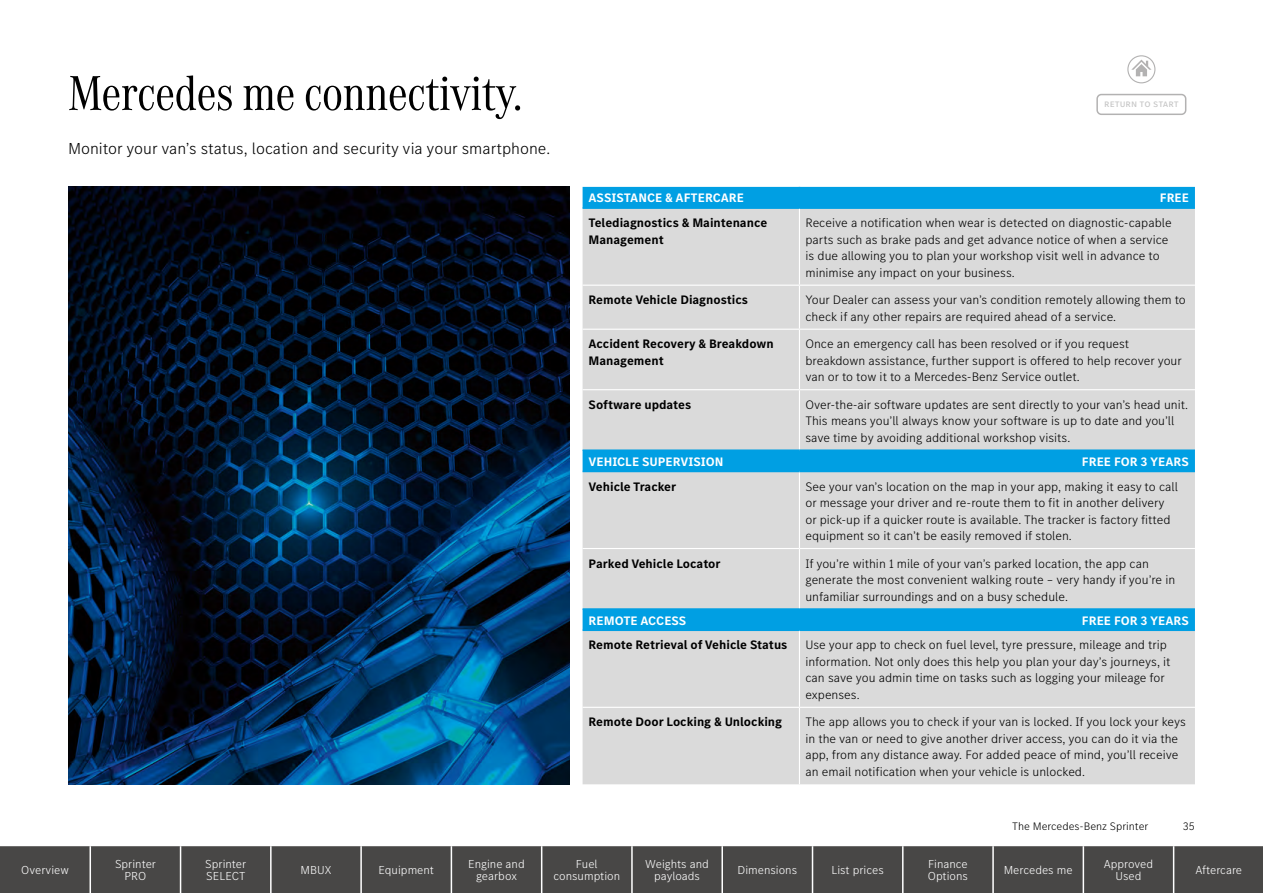
<style>
.page{position:relative;width:1263px;height:893px;background:#fff}
.page>*{position:absolute;margin:0;border:0;box-sizing:border-box;transform-origin:0 0}
.t1{font:51px "MB Corpo A Title Cond";letter-spacing:-.005em;color:#000}
.t2{font:300 16.5px "MB Corpo S Text";color:#000}
.t3{font:300 12.75px/16.5px "MB Corpo S Text";color:#000}
.t4{font:700 12.75px/16.5px "MB Corpo S Text";color:#000}
.t5{font:700 12.75px "MB Corpo S Text";color:#fff}
.t6{font:300 12px/12px "MB Corpo S Text";color:#fff;text-align:center}
.t7{font:300 11.25px "MB Corpo S Text";color:#000}
.t8{font:10.5px "MB Corpo S Text";color:#c6c6c6}
</style>
<div class="page">
<img style="left:68px;top:187px;width:502px;height:597px">
<div style="left:583px;top:187px;width:612px;height:20px;background:#009fe3"></div>
<svg style="left:583px;top:209px;width:612px;height:575px;background:#cad5da"></svg>
<hr style="left:799px;top:472px;width:1px;height:76px;background:#fff">
<hr style="left:583px;top:548px;width:216px;height:1px;background:#fff">
<hr style="left:799px;top:548px;width:396px;height:1px;background:#fff">
<hr style="left:799px;top:549px;width:1px;height:59px;background:#fff">
<hr style="left:799px;top:209px;width:1px;height:76px;background:#fff">
<hr style="left:583px;top:285px;width:216px;height:1px;background:#fff">
<hr style="left:799px;top:285px;width:396px;height:1px;background:#fff">
<hr style="left:799px;top:286px;width:1px;height:43px;background:#fff">
<hr style="left:583px;top:329px;width:216px;height:1px;background:#fff">
<hr style="left:799px;top:329px;width:396px;height:1px;background:#fff">
<hr style="left:799px;top:330px;width:1px;height:59px;background:#fff">
<hr style="left:583px;top:389px;width:216px;height:1px;background:#fff">
<hr style="left:799px;top:389px;width:396px;height:1px;background:#fff">
<hr style="left:799px;top:390px;width:1px;height:59px;background:#fff">
<hr style="left:799px;top:631px;width:1px;height:76px;background:#fff">
<hr style="left:583px;top:707px;width:216px;height:1px;background:#fff">
<hr style="left:799px;top:707px;width:396px;height:1px;background:#fff">
<hr style="left:799px;top:708px;width:1px;height:76px;background:#fff">
<svg style="left:799px;top:187px;width:1px;height:20px"></svg>
<hr style="left:583px;top:207px;width:216px;height:2px;background:#009fe3">
<hr style="left:799px;top:207px;width:396px;height:2px;background:#009fe3">
<hr style="left:583px;top:449px;width:216px;height:2px;background:#009fe3">
<hr style="left:799px;top:449px;width:396px;height:2px;background:#009fe3">
<svg style="left:799px;top:451px;width:1px;height:20px"></svg>
<hr style="left:583px;top:471px;width:216px;height:1px;background:#009fe3">
<hr style="left:799px;top:471px;width:396px;height:1px;background:#009fe3">
<hr style="left:583px;top:608px;width:216px;height:2px;background:#009fe3">
<hr style="left:799px;top:608px;width:396px;height:2px;background:#009fe3">
<svg style="left:799px;top:610px;width:1px;height:19px"></svg>
<hr style="left:583px;top:629px;width:216px;height:2px;background:#009fe3">
<hr style="left:799px;top:629px;width:396px;height:2px;background:#009fe3">
<div style="left:1px;top:846px;width:1261px;height:47px;background:#484746"></div>
<hr style="left:90px;top:846px;width:1px;height:47px;background:#fff">
<hr style="left:180px;top:846px;width:1px;height:47px;background:#fff">
<hr style="left:270px;top:846px;width:2px;height:47px;background:#fff">
<hr style="left:360px;top:846px;width:2px;height:47px;background:#fff">
<hr style="left:451px;top:846px;width:1px;height:47px;background:#fff">
<hr style="left:541px;top:846px;width:1px;height:47px;background:#fff">
<hr style="left:631px;top:846px;width:2px;height:47px;background:#fff">
<hr style="left:721px;top:846px;width:2px;height:47px;background:#fff">
<hr style="left:812px;top:846px;width:1px;height:47px;background:#fff">
<hr style="left:902px;top:846px;width:1px;height:47px;background:#fff">
<hr style="left:992px;top:846px;width:2px;height:47px;background:#fff">
<hr style="left:1082px;top:846px;width:2px;height:47px;background:#fff">
<hr style="left:1173px;top:846px;width:1px;height:47px;background:#fff">
<hr style="left:0;top:846px;width:1px;height:47px;background:#484746">
<div style="left:1127px;top:55px;width:28px;height:28px;border:1px solid #b3b2b2;border-radius:50%"></div>
<svg style="left:1131px;top:60px;width:20px;height:16px"></svg>
<div style="left:1096px;top:94px;width:90px;height:21px;border:2px solid #b3b2b2;border-radius:4px"></div>
<h1 class="t1" style="left:68px;top:60px;width:456px">Mercedes me connectivity.</h1>
<p class="t2" style="left:68px;top:137px;width:484px">Monitor your van’s status, location and security via your smartphone.</p>
<p class="t8" style="left:1104px;top:97px;width:76px">return to start</p>
<p class="t5" style="left:589px;top:190px;width:157px">ASSISTANCE &amp; AFTERCARE</p>
<p class="t5" style="left:1160px;top:190px;width:31px">FREE</p>
<p class="t4" style="left:589px;top:214px;width:180px">Telediagnostics &amp; Maintenance<br>Management</p>
<p class="t3" style="left:805px;top:214px;width:368px">Receive a notification when wear is detected on diagnostic-capable parts such as brake pads and get advance notice of when a service is due allowing you to plan your workshop visit well in advance to minimise any impact on your business.</p>
<p class="t4" style="left:589px;top:291px;width:161px">Remote Vehicle Diagnostics</p>
<p class="t3" style="left:805px;top:291px;width:382px">Your Dealer can assess your van’s condition remotely allowing them to check if any other repairs are required ahead of a service.</p>
<p class="t4" style="left:589px;top:335px;width:187px">Accident Recovery &amp; Breakdown<br>Management</p>
<p class="t3" style="left:805px;top:335px;width:378px">Once an emergency call has been resolved or if you request breakdown assistance, further support is offered to help recover your van or to tow it to a Mercedes-Benz Service outlet.</p>
<p class="t4" style="left:589px;top:396px;width:104px">Software updates</p>
<p class="t3" style="left:805px;top:396px;width:384px">Over-the-air software updates are sent directly to your van’s head unit.<br>This means you’ll always know your software is up to date and you’ll save time by avoiding additional workshop visits.</p>
<p class="t5" style="left:589px;top:453px;width:136px">VEHICLE SUPERVISION</p>
<p class="t5" style="left:1082px;top:453px;width:108px">FREE FOR 3 YEARS</p>
<p class="t4" style="left:589px;top:478px;width:89px">Vehicle Tracker</p>
<p class="t3" style="left:805px;top:477px;width:374px">See your van’s location on the map in your app, making it easy to call or message your driver and re-route them to fit in another delivery or pick-up if a quicker route is available. The tracker is factory fitted equipment so it can’t be easily removed if stolen.</p>
<p class="t4" style="left:589px;top:555px;width:134px">Parked Vehicle Locator</p>
<p class="t3" style="left:805px;top:554px;width:371px">If you’re within 1 mile of your van’s parked location, the app can generate the most convenient walking route – very handy if you’re in unfamiliar surroundings and on a busy schedule.</p>
<p class="t5" style="left:589px;top:612px;width:99px">REMOTE ACCESS</p>
<p class="t5" style="left:1082px;top:612px;width:108px">FREE FOR 3 YEARS</p>
<p class="t4" style="left:589px;top:636px;width:200px">Remote Retrieval of Vehicle Status</p>
<p class="t3" style="left:805px;top:636px;width:367px">Use your app to check on fuel level, tyre pressure, mileage and trip information. Not only does this help you plan your day’s journeys, it can save you admin time on tasks such as logging your mileage for expenses.</p>
<p class="t4" style="left:589px;top:713px;width:195px">Remote Door Locking &amp; Unlocking</p>
<p class="t3" style="left:805px;top:713px;width:382px">The app allows you to check if your van is locked. If you lock your keys in the van or need to give another driver access, you can do it via the app, from any distance away. For added peace of mind, you’ll receive an email notification when your vehicle is unlocked.</p>
<p class="t7" style="left:1012px;top:819px;width:138px">The Mercedes-Benz Sprinter</p>
<p class="t7" style="left:1183px;top:819px;width:13px">35</p>
<p class="t6" style="left:21px;top:864px;width:49px">Overview</p>
<p class="t6" style="left:115px;top:858px;width:43px">Sprinter<br>PRO</p>
<p class="t6" style="left:205px;top:858px;width:43px;text-align:left">Sprinter<br>SELECT</p>
<p class="t6" style="left:301px;top:864px;width:32px">MBUX</p>
<p class="t6" style="left:379px;top:864px;width:57px">Equipment</p>
<p class="t6" style="left:468px;top:858px;width:58px">Engine and gearbox</p>
<p class="t6" style="left:553px;top:858px;width:68px">Fuel consumption</p>
<p class="t6" style="left:645px;top:858px;width:65px">Weights and payloads</p>
<p class="t6" style="left:737px;top:864px;width:61px">Dimensions</p>
<p class="t6" style="left:831px;top:864px;width:54px">List prices</p>
<p class="t6" style="left:928px;top:858px;width:42px;text-align:left">Finance<br>Options</p>
<p class="t6" style="left:1004px;top:864px;width:70px">Mercedes me</p>
<p class="t6" style="left:1104px;top:858px;width:51px">Approved<br>Used</p>
<p class="t6" style="left:1195px;top:864px;width:48px">Aftercare</p>
</div>
